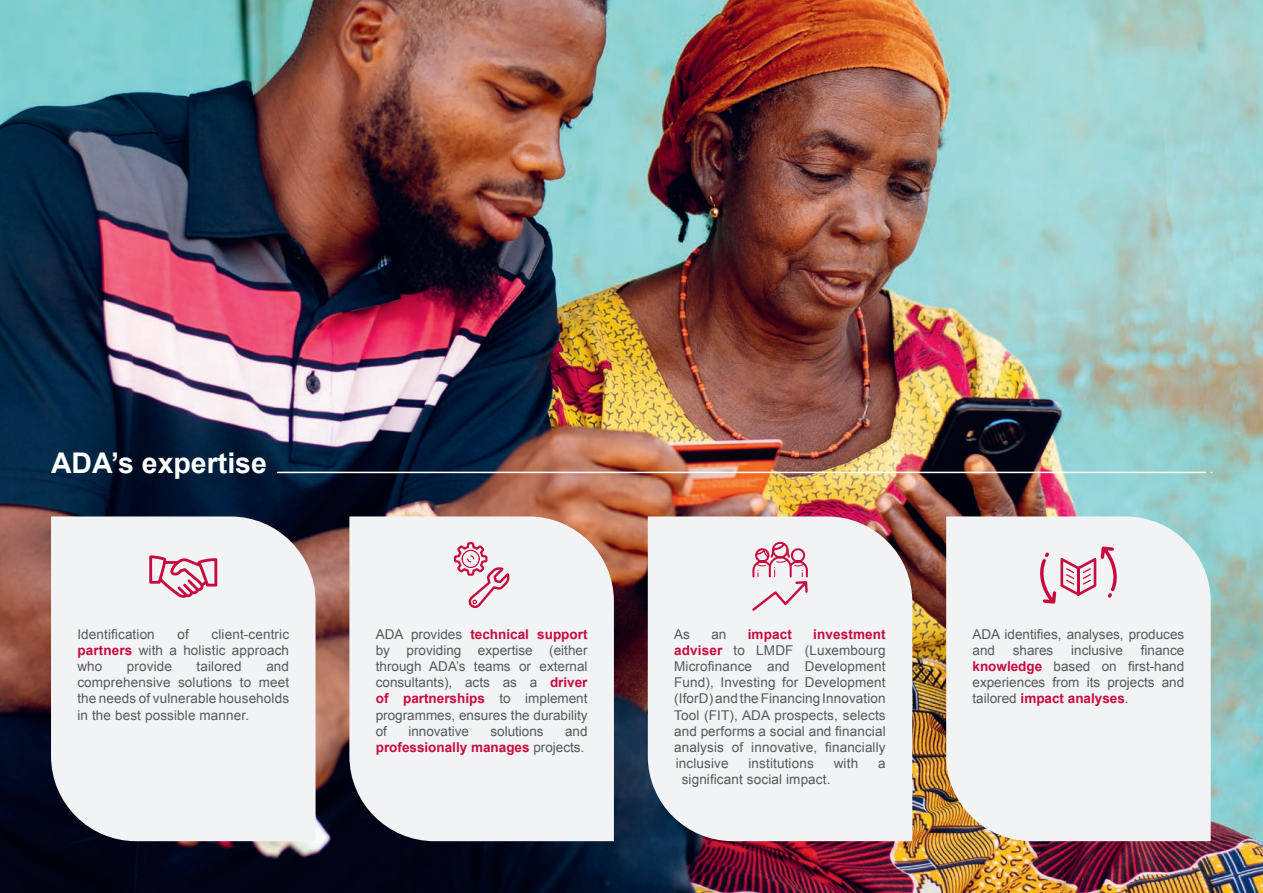
<style>
.page{position:relative;width:1263px;height:893px;background:#fff}
.page>*{position:absolute;margin:0;border:0;box-sizing:border-box;transform-origin:0 0}
.t1{font:700 28.5px "Arial";color:#fff}
.t2{font:13.5px/16.2px "Arial";letter-spacing:.01em;color:#57585a;text-align:justify}
.t3{font:700 13.5px/16.2px "Arial";color:#c80b3e;text-align:right}
.s1{font-weight:700;color:#c80b3e}
.s2{font-weight:400;color:#57585a}
</style>
<div class="page">
<img style="left:0;top:0;width:1263px;height:893px">
<div style="left:51px;top:516px;width:265px;height:325px;background:#f2f3f4"></div>
<div style="left:349px;top:516px;width:265px;height:325px;background:#f2f3f4"></div>
<div style="left:648px;top:516px;width:264px;height:325px;background:#f2f3f4"></div>
<div style="left:946px;top:516px;width:265px;height:325px;background:#f2f3f4"></div>
<hr style="left:278px;top:472px;width:927px;height:1px;background:#fff">
<svg style="left:149px;top:555px;width:68px;height:43px"></svg>
<svg style="left:453px;top:497px;width:58px;height:114px"></svg>
<svg style="left:750px;top:541px;width:59px;height:72px"></svg>
<svg style="left:1038px;top:544px;width:80px;height:62px"></svg>
<h1 class="t1" style="left:51px;top:444px;width:217px">ADA’s expertise</h1>
<p class="t2" style="left:77px;top:626px;width:79px">Identification</p>
<p class="t2" style="left:178px;top:626px;width:13px">of</p>
<p class="t2" style="left:77px;top:626px;width:213px;text-indent:134px">client-centric <span class="s1">partners</span> with a holistic approach who</p>
<p class="t2" style="left:77px;top:658px;width:213px;text-indent:189px">and comprehensive solutions to meet the needs of vulnerable households in the best possible manner.</p>
<p class="t2" style="left:127px;top:658px;width:47px">provide</p>
<p class="t2" style="left:197px;top:658px;width:47px">tailored</p>
<p class="t2" style="left:376px;top:626px;width:213px">ADA provides <span class="s1">technical support </span>by providing expertise (either through ADA’s teams or external consultants), acts as a <span class="s1">driver of partnerships</span> to implement programmes, ensures the durability of</p>
<p class="t3" style="left:376px;top:723px;width:213px"><span class="s2">and<br></span>professionally manages <span class="s2">projects.</span></p>
<p class="t2" style="left:408px;top:723px;width:62px">innovative</p>
<p class="t2" style="left:490px;top:723px;width:55px">solutions</p>
<p class="t2" style="left:674px;top:626px;width:17px">As</p>
<p class="t2" style="left:711px;top:626px;width:17px">an</p>
<p class="t3" style="left:748px;top:626px;width:46px">impact</p>
<p class="t2" style="left:674px;top:626px;width:213px;text-indent:139px"><span class="s1">investment adviser</span> to LMDF (Luxembourg Microfinance and Development Fund), Investing for Development (IforD) and the Financing Innovation Tool (FIT), ADA prospects, selects and performs a social and financial analysis of innovative, financially inclusive</p>
<p class="t2" style="left:748px;top:755px;width:67px">institutions</p>
<p class="t2" style="left:834px;top:755px;width:26px">with</p>
<p class="t2" style="left:878px;top:755px;width:9px">a</p>
<p class="t2" style="left:682px;top:772px;width:150px">significant social impact.</p>
<p class="t2" style="left:972px;top:626px;width:213px">ADA identifies, analyses, produces and</p>
<p class="t2" style="left:972px;top:642px;width:213px;text-indent:168px">finance <span class="s1">knowledge</span> based on first-hand experiences from its projects and tailored <span class="s1">impact analyses</span>.</p>
<p class="t2" style="left:1013px;top:642px;width:42px">shares</p>
<p class="t2" style="left:1071px;top:642px;width:53px">inclusive</p>
</div>
